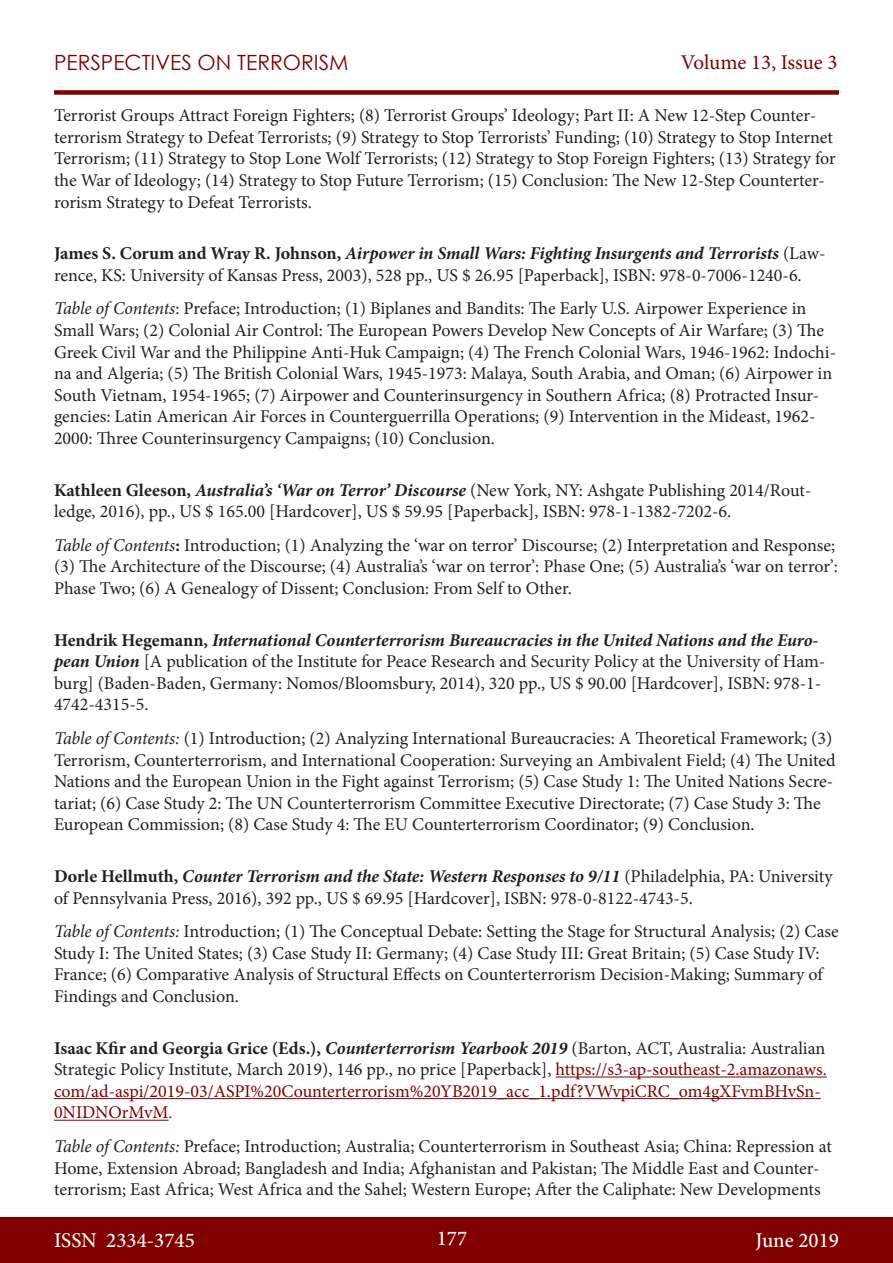
<style>
.page{position:relative;width:893px;height:1263px;background:#fff}
.page>*{position:absolute;margin:0;border:0;box-sizing:border-box;transform-origin:0 0}
.t1{font:500 21px "Minion Pro";color:#fff}
.t2{font:21px "Century Gothic";color:#800000}
.t3{font:21px "Minion Pro";letter-spacing:-.005em;color:#800000}
.No_Spacing{font:18px/21.6px "Minion Pro";color:#231f20}
.No_Spacing-2{font:18px/21.6px "Minion Pro";color:#800000}
.s1{font-weight:700}
.s2{font-weight:700;font-style:italic}
.s3{font-style:italic}
.s4{font-weight:700;color:#231f20}
.s5{font-weight:700;font-style:italic;color:#231f20}
.s6{color:#231f20}
.s7{font-size:16.5px;color:#231f20}
</style>
<div class="page">
<div style="left:0;top:1217px;width:893px;height:46px;background:#800000"></div>
<div style="left:54px;top:90px;width:785px;height:5px;background:#800000"></div>
<hr style="left:556px;top:1076px;width:271px;height:1px;background:#800000">
<hr style="left:54px;top:1098px;width:767px;height:1px;background:#800000">
<hr style="left:54px;top:1120px;width:114px;height:1px;background:#800000">
<p class="t2" style="left:54px;top:47px;width:296px">PERSPECTIVES ON TERRORISM</p>
<p class="t3" style="left:681px;top:48px;width:158px">Volume 13, Issue 3</p>
<p class="No_Spacing" style="left:54px;top:105px;width:783px">Terrorist Groups Attract Foreign Fighters; (8) Terrorist Groups’ Ideology; Part II: A New 12-Step Counter&shy;terrorism Strategy to Defeat Terrorists; (9) Strategy to Stop Terrorists’ Funding; (10) Strategy to Stop Internet Terrorism; (11) Strategy to Stop Lone Wolf Terrorists; (12) Strategy to Stop Foreign Fighters; (13) Strategy for the War of Ideology; (14) Strategy to Stop Future Terrorism; (15) Conclusion: The New 12-Step Counterter&shy;rorism Strategy to Defeat Terrorists.</p>
<p class="No_Spacing" style="left:54px;top:243px;width:773px"><span class="s1">James S. Corum and Wray R. Johnson,</span> <span class="s2">Airpower in Small Wars: Fighting Insurgents and Terrorists</span> (Law&shy;rence, KS: University of Kansas Press, 2003), 528 pp., US $ 26.95 [Paperback], ISBN: 978-0-7006-1240-6.</p>
<p class="No_Spacing" style="left:54px;top:298px;width:784px"><span class="s3">Table of Contents</span>: Preface; Introduction; (1) Biplanes and Bandits: The Early U.S. Airpower Experience in Small Wars; (2) Colonial Air Control: The European Powers Develop New Concepts of Air Warfare; (3) The Greek Civil War and the Philippine Anti-Huk Campaign; (4) The French Colonial Wars, 1946-1962: Indochi&shy;na and Algeria; (5) The British Colonial Wars, 1945-1973: Malaya, South Arabia, and Oman; (6) Airpower in South Vietnam, 1954-1965; (7) Airpower and Counterinsurgency in Southern Africa; (8) Protracted Insur&shy;gencies: Latin American Air Forces in Counterguerrilla Operations; (9) Intervention in the Mideast, 1962- 2000: Three Counterinsurgency Campaigns; (10) Conclusion.</p>
<p class="No_Spacing" style="left:54px;top:479px;width:759px"><span class="s1">Kathleen Gleeson,</span> <span class="s2">Australia’s ‘War on Terror’ Discourse</span> (New York, NY: Ashgate Publishing 2014/Rout&shy;ledge, 2016), pp., US $ 165.00 [Hardcover], US $ 59.95 [Paperback], ISBN: 978-1-1382-7202-6.</p>
<p class="No_Spacing" style="left:54px;top:534px;width:785px"><span class="s3">Table of Contents</span><span class="s1">:</span> Introduction; (1) Analyzing the ‘war on terror’ Discourse; (2) Interpretation and Response; (3) The Architecture of the Discourse; (4) Australia’s ‘war on terror’: Phase One; (5) Australia’s ‘war on terror’:<br>Phase Two; (6) A Genealogy of Dissent; Conclusion: From Self to Other.</p>
<p class="No_Spacing" style="left:54px;top:629px;width:773px"><span class="s1">Hendrik Hegemann,</span> <span class="s2">International Counterterrorism Bureaucracies in the United Nations and the Euro&shy;pean Union</span> [A publication of the Institute for Peace Research and Security Policy at the University of Ham&shy;burg] (Baden-Baden, Germany: Nomos/Bloomsbury, 2014), 320 pp., US $ 90.00 [Hardcover], ISBN: 978-1- 4742-4315-5.</p>
<p class="No_Spacing" style="left:54px;top:727px;width:783px"><span class="s3">Table of Contents:</span> (1) Introduction; (2) Analyzing International Bureaucracies: A Theoretical Framework; (3)<br>Terrorism, Counterterrorism, and International Cooperation: Surveying an Ambivalent Field; (4) The United Nations and the European Union in the Fight against Terrorism; (5) Case Study 1: The United Nations Secre&shy;tariat; (6) Case Study 2: The UN Counterterrorism Committee Executive Directorate; (7) Case Study 3: The European Commission; (8) Case Study 4: The EU Counterterrorism Coordinator; (9) Conclusion.</p>
<p class="No_Spacing" style="left:54px;top:865px;width:780px"><span class="s1">Dorle Hellmuth,</span> <span class="s2">Counter Terrorism and the State: Western Responses to 9/11</span> (Philadelphia, PA: University of Pennsylvania Press, 2016), 392 pp., US $ 69.95 [Hardcover], ISBN: 978-0-8122-4743-5.</p>
<p class="No_Spacing" style="left:54px;top:921px;width:786px"><span class="s3">Table of Contents:</span> Introduction; (1) The Conceptual Debate: Setting the Stage for Structural Analysis; (2) Case Study I: The United States; (3) Case Study II: Germany; (4) Case Study III: Great Britain; (5) Case Study IV:<br>France; (6) Comparative Analysis of Structural Effects on Counterterrorism Decision-Making; Summary of Findings and Conclusion.</p>
<p class="No_Spacing-2" style="left:54px;top:1037px;width:774px"><span class="s4">Isaac Kfir and Georgia Grice (Eds.),</span> <span class="s5">Counterterrorism Yearbook 2019</span> <span class="s6">(Barton, ACT, Australia: Australian Strategic Policy Institute, March 2019), 146 pp., no price [Paperback],</span> https://s3-ap-southeast-2.amazonaws. com/ad-aspi/2019-03/ASPI%20Counterterrorism%20YB2019_acc_1.pdf?VWvpiCRC_om4gXFvmBHvSn-0NIDNOrMvM<span class="s7">.</span></p>
<p class="No_Spacing" style="left:54px;top:1135px;width:779px"><span class="s3">Table of Contents:</span> Preface; Introduction; Australia; Counterterrorism in Southeast Asia; China: Repression at<br>Home, Extension Abroad; Bangladesh and India; Afghanistan and Pakistan; The Middle East and Counter&shy;terrorism; East Africa; West Africa and the Sahel; Western Europe; After the Caliphate: New Developments</p>
<p class="t1" style="left:54px;top:1226px;width:142px">ISSN 2334-3745</p>
<p class="t1" style="left:437px;top:1224px;width:32px">177</p>
<p class="t1" style="left:756px;top:1226px;width:85px">June 2019</p>
</div>
